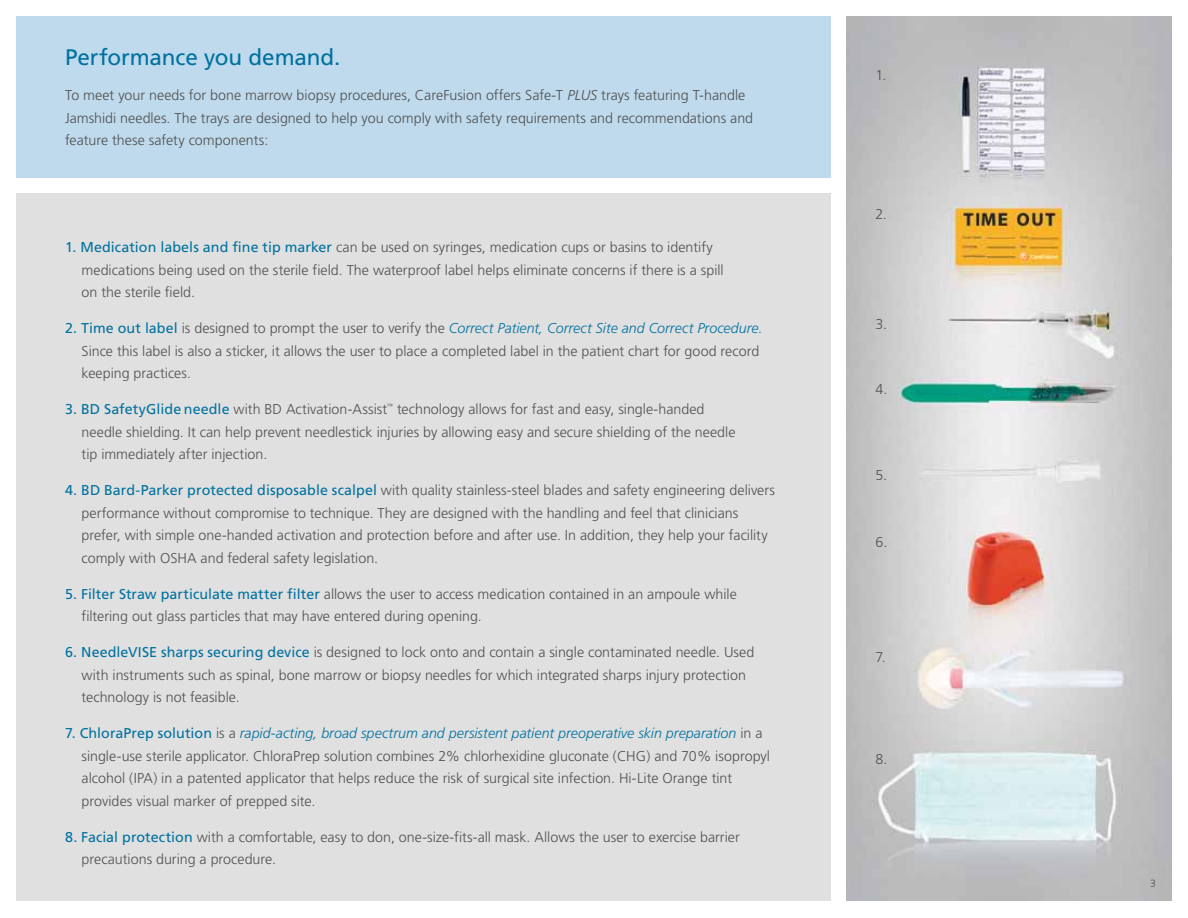
<style>
.page{position:relative;width:1188px;height:918px;background:#fff}
.page>*{position:absolute;margin:0;border:0;box-sizing:border-box;transform-origin:0 0}
.t1{font:22.5px "Frutiger";letter-spacing:-.01em;color:#00719f}
.t2{font:300 14.25px/22.5px "Frutiger";color:#505151}
.t3{font:300 10.5px "Frutiger";color:#505151}
.t4{font:300 6.15px "Frutiger";color:#505151}
.s1{font-style:italic}
.s2{font-weight:400;color:#00719f}
.s3{font-style:italic;color:#00719f}
.s4{color:#00719f}
</style>
<div class="page">
<img style="left:847px;top:16px;width:325px;height:885px">
<div style="left:16px;top:193px;width:814px;height:708px;background:#e0e0e0"></div>
<div style="left:16px;top:16px;width:814px;height:162px;background:#bfdaec"></div>
<h1 class="t1" style="left:65px;top:44px;width:277px">Performance you demand.</h1>
<p class="t2" style="left:65px;top:84px;width:690px">To meet your needs for bone marrow biopsy procedures, CareFusion offers Safe-T <span class="s1">PLUS</span> trays featuring T-handle<br>Jamshidi needles. The trays are designed to help you comply with safety requirements and recommendations and feature these safety components:</p>
<p class="t2" style="left:82px;top:236px;width:644px;text-indent:-17px"><span class="s2">1. Medication labels and fine tip marker</span> can be used on syringes, medication cups or basins to identify medications being used on the sterile field. The waterproof label helps eliminate concerns if there is a spill on the sterile field.</p>
<p class="t2" style="left:82px;top:317px;width:682px;text-indent:-17px"><span class="s2">2. Time out label</span> is designed to prompt the user to verify the <span class="s3">Correct Patient, Correct Site and Correct Procedure</span><span class="s4">.<br></span>Since this label is also a sticker, it allows the user to place a completed label in the patient chart for good record keeping practices.</p>
<p class="t2" style="left:65px;top:398px;width:324px"><span class="s2">3. BD SafetyGlide needle</span> with BD Activation-Assist</p>
<p class="t4" style="left:387px;top:402px;width:8px">™</p>
<p class="t2" style="left:82px;top:398px;width:655px;text-indent:315px">technology allows for fast and easy, single-handed needle shielding. It can help prevent needlestick injuries by allowing easy and secure shielding of the needle tip immediately after injection.</p>
<p class="t2" style="left:82px;top:479px;width:695px;text-indent:-17px"><span class="s2">4. BD Bard-Parker protected disposable scalpel</span> with quality stainless-steel blades and safety engineering delivers performance without compromise to technique. They are designed with the handling and feel that clinicians prefer, with simple one-handed activation and protection before and after use. In addition, they help your facility comply with OSHA and federal safety legislation.</p>
<p class="t2" style="left:82px;top:583px;width:657px;text-indent:-17px"><span class="s2">5. Filter Straw particulate matter filter</span> allows the user to access medication contained in an ampoule while filtering out glass particles that may have entered during opening.</p>
<p class="t2" style="left:82px;top:641px;width:674px;text-indent:-17px"><span class="s2">6. NeedleVISE sharps securing device</span> is designed to lock onto and contain a single contaminated needle. Used with instruments such as spinal, bone marrow or biopsy needles for which integrated sharps injury protection technology is not feasible.</p>
<p class="t2" style="left:82px;top:722px;width:690px;text-indent:-17px"><span class="s2">7. ChloraPrep solution</span> is a <span class="s3">rapid-acting, broad spectrum and persistent patient preoperative skin preparation</span> in a single-use sterile applicator. ChloraPrep solution combines 2% chlorhexidine gluconate (CHG) and 70% isopropyl alcohol (IPA) in a patented applicator that helps reduce the risk of surgical site infection. Hi-Lite Orange tint provides visual marker of prepped site.</p>
<p class="t2" style="left:82px;top:826px;width:660px;text-indent:-17px"><span class="s2">8. Facial protection</span> with a comfortable, easy to don, one-size-fits-all mask. Allows the user to exercise barrier precautions during a procedure.</p>
<p class="t2" style="left:875px;top:64px;width:13px">1.</p>
<p class="t2" style="left:875px;top:203px;width:13px">2.</p>
<p class="t2" style="left:875px;top:313px;width:13px">3.</p>
<p class="t2" style="left:875px;top:378px;width:13px">4.</p>
<p class="t2" style="left:875px;top:464px;width:13px">5.</p>
<p class="t2" style="left:875px;top:531px;width:13px">6.</p>
<p class="t2" style="left:875px;top:646px;width:12px">7.</p>
<p class="t2" style="left:875px;top:748px;width:14px">8.</p>
<p class="t3" style="left:1150px;top:878px;width:7px">3</p>
</div>
